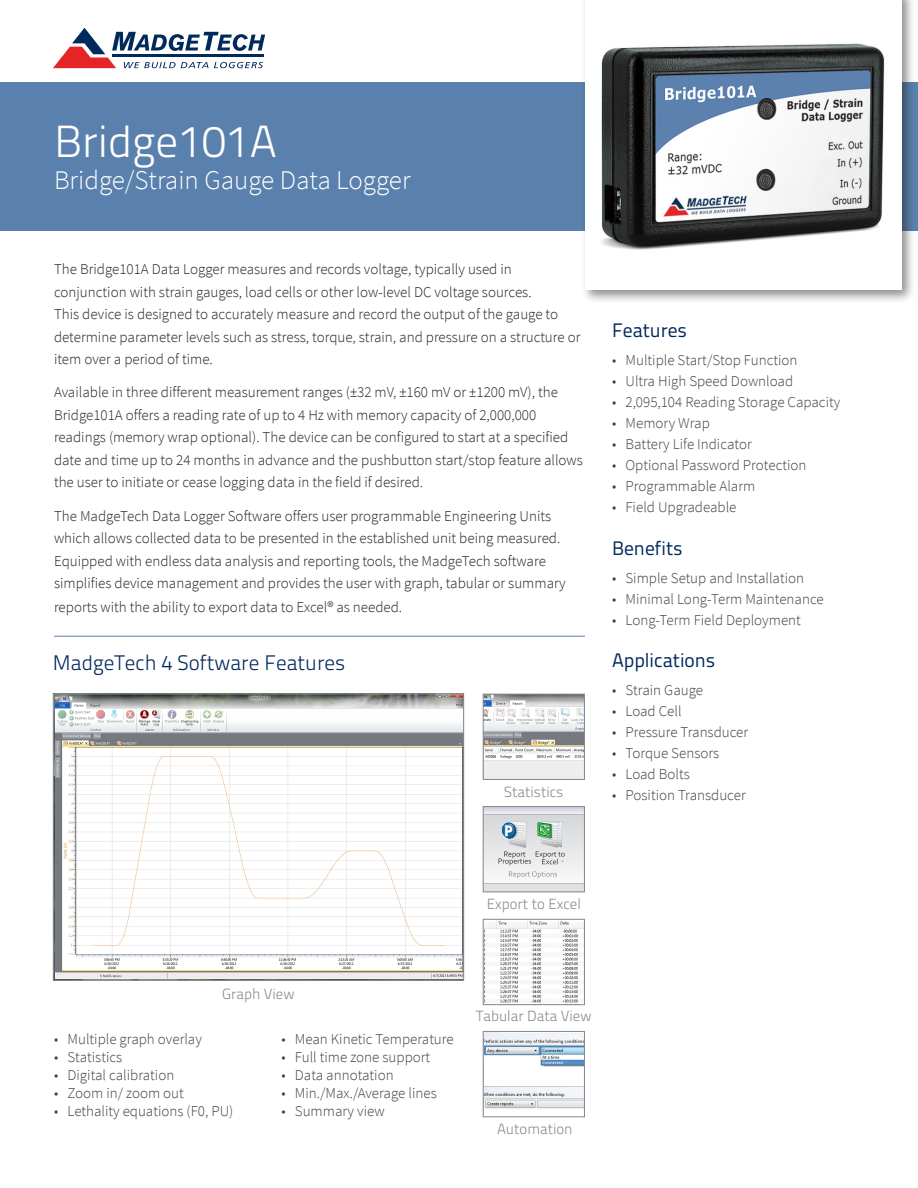
<style>
.page{position:relative;width:918px;height:1188px;background:#fff}
.page>*{position:absolute;margin:0;border:0;box-sizing:border-box;transform-origin:0 0}
.t1{font:300 45px "Titillium Text 22 L";color:#fff}
.t2{font:300 27px "Source Sans Pro";color:#fff}
.t3{font:300 21px "Titillium Text 22 L";color:#00295c}
.Subhead{font:19.5px "Titillium Text 22 L";color:#00295c}
.body{font:300 15px/22.5px "Source Sans Pro";color:#231f20}
.t4{font:300 15px "Source Sans Pro";color:#3e3e3f}
.t5{font:300 14.7px "Titillium Text 22 L";color:#898b8e}
</style>
<div class="page">
<div style="left:0;top:82px;width:918px;height:149px;background:#5a80ad"></div>
<div style="left:581px;top:0;width:335px;height:304px;background:#231f20;opacity:.5"></div>
<div style="left:585px;top:0;width:317px;height:289px;background:#fff"></div>
<svg style="left:53px;top:28px;width:212px;height:40px"></svg>
<hr style="left:112px;top:54px;width:152px;height:3px;background:#00295c">
<img style="left:485px;top:696px;width:98px;height:82px">
<div style="left:483px;top:694px;width:102px;height:86px;border:1px solid #898b8e"></div>
<img style="left:485px;top:921px;width:98px;height:82px">
<div style="left:483px;top:919px;width:102px;height:86px;border:1px solid #898b8e"></div>
<img style="left:485px;top:1033px;width:98px;height:76px">
<div style="left:483px;top:1031px;width:102px;height:86px;border:1px solid #898b8e"></div>
<svg style="left:485px;top:815px;width:98px;height:69px"></svg>
<hr style="left:483px;top:814px;width:101px;height:1px;background:#b8b9bc">
<hr style="left:483px;top:884px;width:101px;height:1px;background:#b8b9bc">
<div style="left:483px;top:885px;width:101px;height:7px;background:#e0e1e3"></div>
<svg style="left:485px;top:808px;width:98px;height:6px"></svg>
<div style="left:483px;top:806px;width:102px;height:86px;border:1px solid #898b8e"></div>
<svg style="left:509px;top:871px;width:48px;height:7px"></svg>
<hr style="left:54px;top:636px;width:531px;height:1px;background:#5a80ad">
<img style="left:55px;top:696px;width:407px;height:283px">
<div style="left:53px;top:694px;width:411px;height:287px;border:1px solid #898b8e"></div>
<img style="left:601px;top:43px;width:284px;height:207px">
<svg style="left:499px;top:821px;width:66px;height:44px;background:#c0cccc"></svg>
<p class="t1" style="left:54px;top:108px;width:225px">Bridge101A</p>
<p class="t2" style="left:54px;top:164px;width:358px">Bridge/Strain Gauge Data Logger</p>
<p class="body" style="left:54px;top:258px;width:528px">The Bridge101A Data Logger measures and records voltage, typically used in conjunction with strain gauges, load cells or other low-level DC voltage sources.<br>This device is designed to accurately measure and record the output of the gauge to determine parameter levels such as stress, torque, strain, and pressure on a structure or item over a period of time.</p>
<p class="body" style="left:54px;top:381px;width:530px">Available in three different measurement ranges (±32 mV, ±160 mV or ±1200 mV), the Bridge101A offers a reading rate of up to 4 Hz with memory capacity of 2,000,000 readings (memory wrap optional). The device can be configured to start at a specified date and time up to 24 months in advance and the pushbutton start/stop feature allows the user to initiate or cease logging data in the field if desired.</p>
<p class="body" style="left:54px;top:504px;width:513px">The MadgeTech Data Logger Software offers user programmable Engineering Units which allows collected data to be presented in the established unit being measured.<br>Equipped with endless data analysis and reporting tools, the MadgeTech software simplifies device management and provides the user with graph, tabular or summary</p>
<p class="body" style="left:54px;top:596px;width:350px">reports with the ability to export data to Excel® as needed.</p>
<p class="t3" style="left:53px;top:647px;width:294px">MadgeTech 4 Software Features</p>
<p class="t5" style="left:504px;top:781px;width:61px">Statistics</p>
<p class="Subhead" style="left:612px;top:316px;width:77px">Features</p>
<p class="t4" style="left:612px;top:351px;width:187px">• Multiple Start/Stop Function</p>
<p class="t4" style="left:612px;top:372px;width:183px">• Ultra High Speed Download</p>
<p class="t4" style="left:612px;top:393px;width:230px">• 2,095,104 Reading Storage Capacity</p>
<p class="t4" style="left:612px;top:414px;width:99px">• Memory Wrap</p>
<p class="t4" style="left:612px;top:435px;width:141px">• Battery Life Indicator</p>
<p class="t4" style="left:612px;top:456px;width:196px">• Optional Password Protection</p>
<p class="t4" style="left:612px;top:477px;width:145px">• Programmable Alarm</p>
<p class="t4" style="left:612px;top:498px;width:126px">• Field Upgradeable</p>
<p class="Subhead" style="left:612px;top:534px;width:72px">Benefits</p>
<p class="t4" style="left:612px;top:569px;width:194px">• Simple Setup and Installation</p>
<p class="t4" style="left:612px;top:590px;width:213px">• Minimal Long-Term Maintenance</p>
<p class="t4" style="left:612px;top:611px;width:190px">• Long-Term Field Deployment</p>
<p class="Subhead" style="left:612px;top:646px;width:105px">Applications</p>
<p class="t4" style="left:612px;top:681px;width:93px">• Strain Gauge</p>
<p class="t4" style="left:612px;top:702px;width:71px">• Load Cell</p>
<p class="t4" style="left:612px;top:723px;width:138px">• Pressure Transducer</p>
<p class="t4" style="left:612px;top:744px;width:109px">• Torque Sensors</p>
<p class="t4" style="left:612px;top:765px;width:79px">• Load Bolts</p>
<p class="t4" style="left:612px;top:786px;width:135px">• Position Transducer</p>
<p class="t5" style="left:487px;top:893px;width:96px">Export to Excel</p>
<p class="t5" style="left:222px;top:983px;width:74px">Graph View</p>
<p class="t4" style="left:54px;top:1030px;width:150px">• Multiple graph overlay</p>
<p class="t4" style="left:54px;top:1048px;width:70px">• Statistics</p>
<p class="t4" style="left:54px;top:1066px;width:122px">• Digital calibration</p>
<p class="t4" style="left:54px;top:1084px;width:131px">• Zoom in/ zoom out</p>
<p class="t4" style="left:54px;top:1102px;width:181px">• Lethality equations (F0, PU)</p>
<p class="t4" style="left:281px;top:1030px;width:174px">• Mean Kinetic Temperature</p>
<p class="t4" style="left:281px;top:1048px;width:150px">• Full time zone support</p>
<p class="t4" style="left:281px;top:1066px;width:114px">• Data annotation</p>
<p class="t4" style="left:281px;top:1084px;width:157px">• Min./Max./Average lines</p>
<p class="t4" style="left:281px;top:1102px;width:105px">• Summary view</p>
<p class="t5" style="left:476px;top:1005px;width:117px">Tabular Data View</p>
<p class="t5" style="left:497px;top:1118px;width:77px">Automation</p>
</div>
